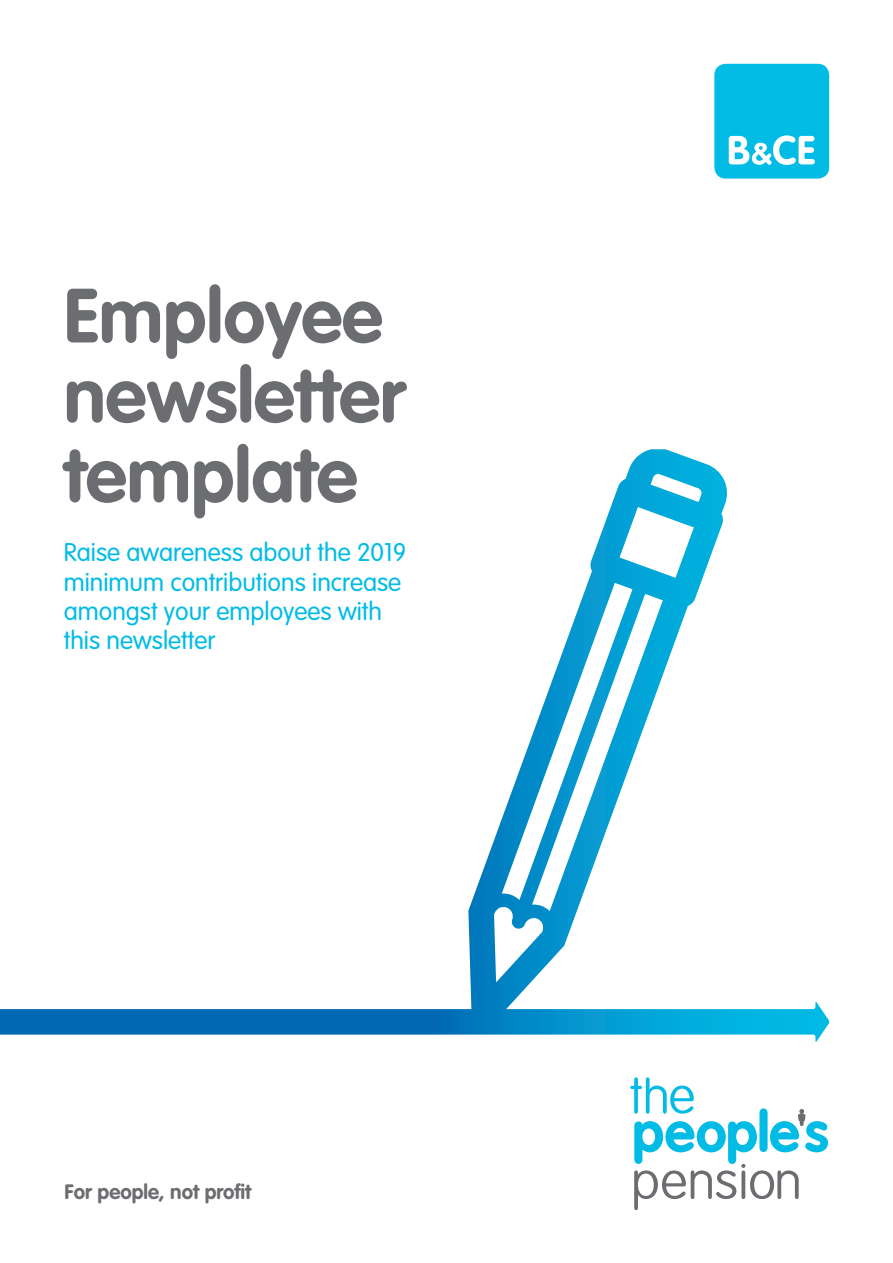
<style>
.page{position:relative;width:893px;height:1263px;background:#fff}
.page>*{position:absolute;margin:0;border:0;box-sizing:border-box;transform-origin:0 0}
._1__Headline_23_26_B{font:700 75.6px/79.8px "VAG Rounded Std";color:#6c6d70}
._1__Headline_23_26_B-2{font:300 25.2px/29.4px "VAG Rounded Std";color:#02bce5}
._1__Headline{font:700 20.55px "VAG Rounded Std";color:#6c6d70}
</style>
<div class="page">
<svg style="left:630px;top:1077px;width:198px;height:133px"></svg>
<div style="left:714px;top:64px;width:115px;height:115px;background:#02bce5;border-radius:11px"></div>
<svg style="left:729px;top:135px;width:86px;height:30px"></svg>
<svg style="left:0;top:449px;width:829px;height:593px"></svg>
<p class="_1__Headline_23_26_B" style="left:64px;top:279px;width:343px">Employee newsletter template</p>
<p class="_1__Headline_23_26_B-2" style="left:64px;top:538px;width:344px">Raise awareness about the 2019 minimum contributions increase amongst your employees with this newsletter</p>
<p class="_1__Headline" style="left:65px;top:1179px;width:188px">For people, not profit</p>
</div>
